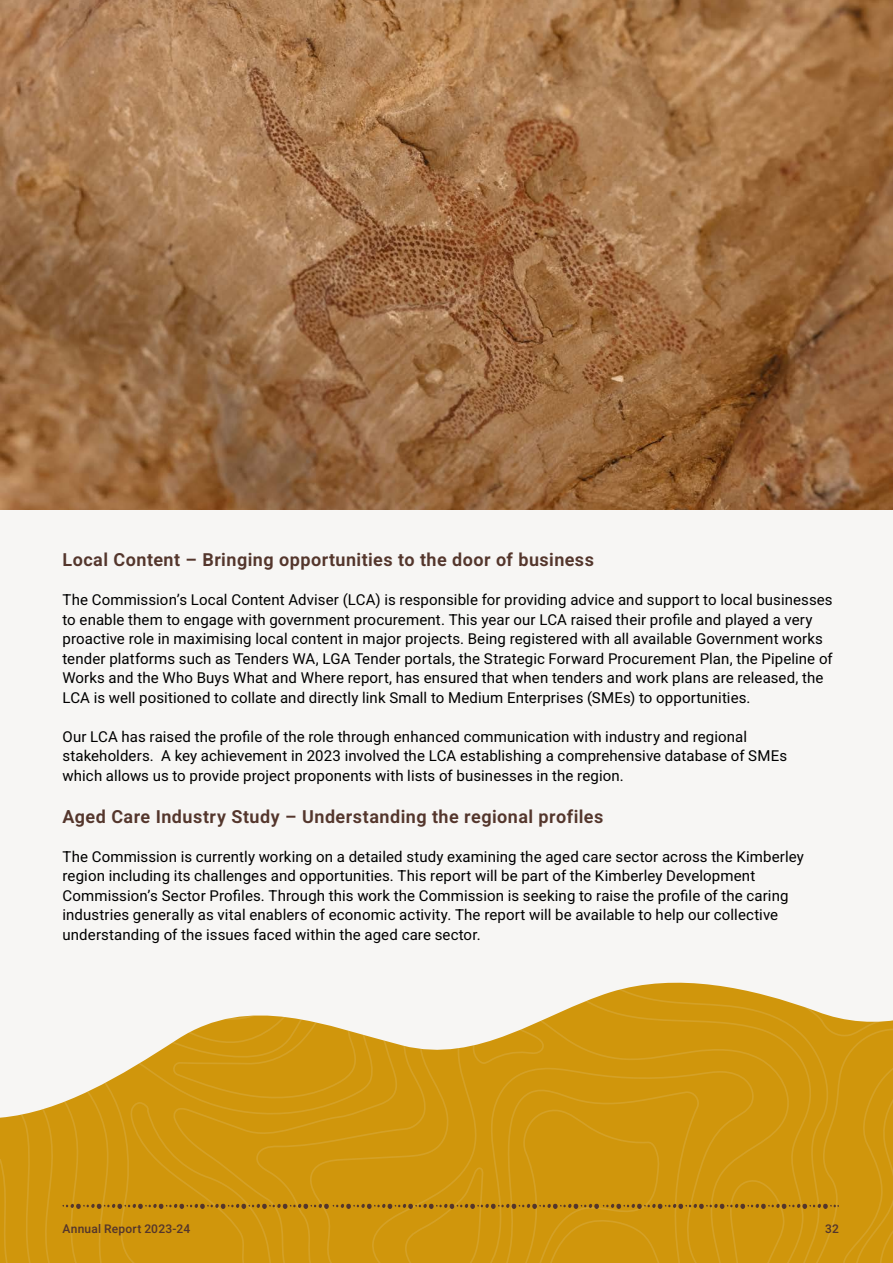
<style>
.page{position:relative;width:893px;height:1263px;background:#f7f6f4}
.page>*{position:absolute;margin:0;border:0;box-sizing:border-box;transform-origin:0 0}
.t1{font:600 18px "Heebo";letter-spacing:.025em;color:#54362c}
.t2{font:15px/19.5px "Heebo";letter-spacing:.005em;color:#000}
.t3{font:500 12px "Heebo";letter-spacing:.02em;color:#54362c}
</style>
<div class="page">
<svg style="left:0;top:983px;width:893px;height:280px"></svg>
<svg style="left:62px;top:1203px;width:777px;height:6px;background:#ac7a16"></svg>
<img style="left:0;top:0;width:893px;height:509px">
<p class="t1" style="left:63px;top:548px;width:533px">Local Content – Bringing opportunities to the door of business</p>
<p class="t2" style="left:63px;top:590px;width:772px">The Commission’s Local Content Adviser (LCA) is responsible for providing advice and support to local businesses to enable them to engage with government procurement. This year our LCA raised their profile and played a very proactive role in maximising local content in major projects. Being registered with all available Government works tender platforms such as Tenders WA, LGA Tender portals, the Strategic Forward Procurement Plan, the Pipeline of Works and the Who Buys What and Where report, has ensured that when tenders and work plans are released, the LCA is well positioned to collate and directly link Small to Medium Enterprises (SMEs) to opportunities.</p>
<p class="t2" style="left:63px;top:727px;width:726px">Our LCA has raised the profile of the role through enhanced communication with industry and regional stakeholders. A key achievement in 2023 involved the LCA establishing a comprehensive database of SMEs which allows us to provide project proponents with lists of businesses in the region.</p>
<p class="t1" style="left:63px;top:804px;width:542px">Aged Care Industry Study – Understanding the regional profiles</p>
<p class="t2" style="left:63px;top:847px;width:743px">The Commission is currently working on a detailed study examining the aged care sector across the Kimberley region including its challenges and opportunities. This report will be part of the Kimberley Development Commission’s Sector Profiles. Through this work the Commission is seeking to raise the profile of the caring industries generally as vital enablers of economic activity. The report will be available to help our collective understanding of the issues faced within the aged care sector.</p>
<p class="t3" style="left:63px;top:1220px;width:129px">Annual Report 2023-24</p>
<p class="t3" style="left:825px;top:1220px;width:15px">32</p>
</div>
